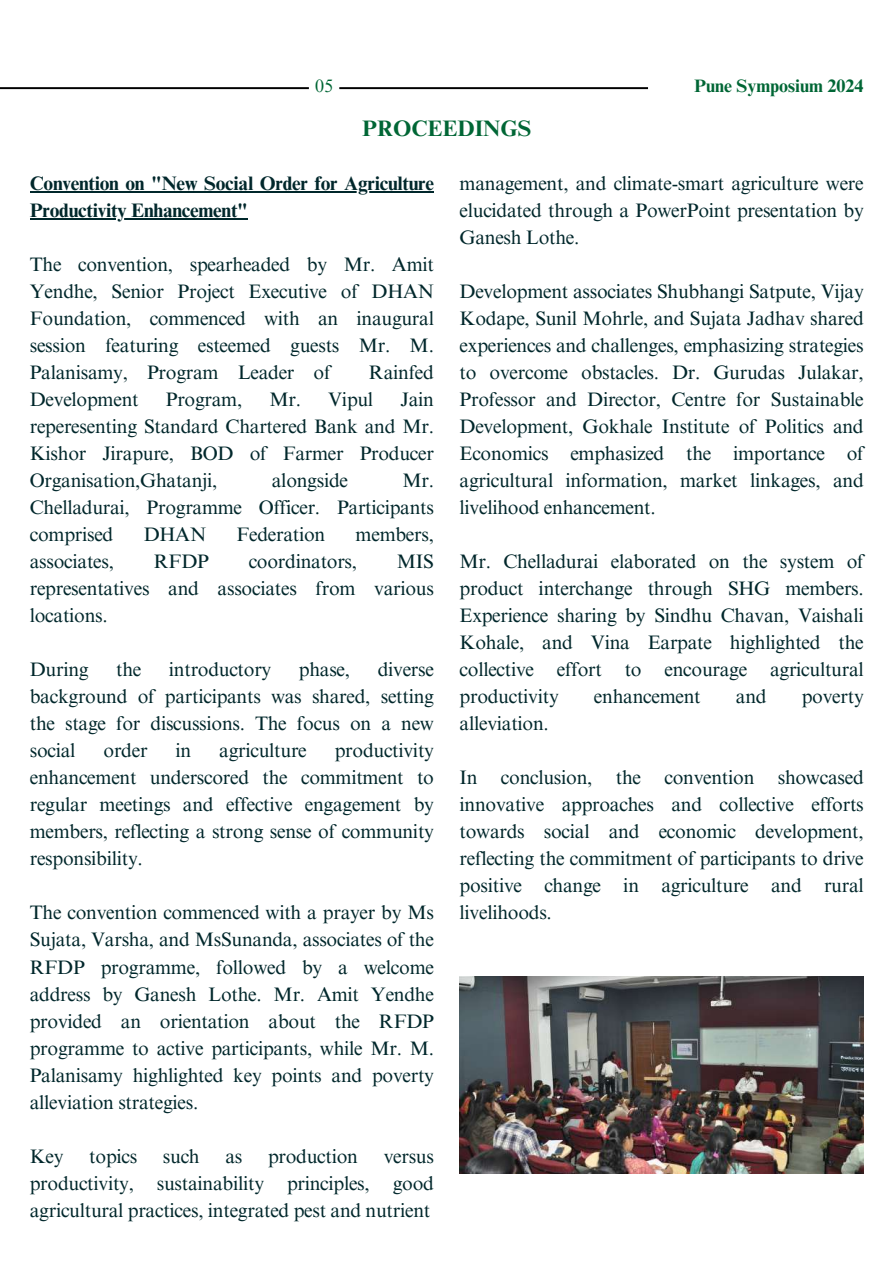
<style>
.page{position:relative;width:893px;height:1264px;background:#fff}
.page>*{position:absolute;margin:0;border:0;box-sizing:border-box;transform-origin:0 0}
.t1{font:700 22.35px "Times NRMT Pro";color:#006635}
.t2{font:19.5px/27px "Times NRMT Pro";letter-spacing:-.015em;color:#00272b;text-align:justify}
.t3{font:700 19.5px/27px "Times NRMT Pro";letter-spacing:-.015em;color:#00272b}
.t4{font:700 18px "Times NRMT Pro";color:#006635}
.t5{font:18px "Times NRMT Pro";color:#006635}
</style>
<div class="page">
<svg style="left:0;top:87px;width:648px;height:2px"></svg>
<img style="left:459px;top:976px;width:404px;height:197px">
<hr style="left:30px;top:191px;width:403px;height:1px;background:#00272b">
<hr style="left:30px;top:218px;width:218px;height:1px;background:#00272b">
<p class="t5" style="left:315px;top:79px;width:20px">05</p>
<p class="t4" style="left:694px;top:79px;width:171px">Pune Symposium 2024</p>
<p class="t1" style="left:362px;top:120px;width:171px">PROCEEDINGS</p>
<p class="t3" style="left:30px;top:172px;width:405px">Convention on "New Social Order for Agriculture<br>Productivity Enhancement"</p>
<p class="t2" style="left:30px;top:253px;width:405px">The convention, spearheaded by Mr. Amit Yendhe, Senior Project Executive of DHAN Foundation, commenced with an inaugural session featuring esteemed guests Mr. M.<br>Palanisamy, Program Leader of</p>
<p class="t2" style="left:369px;top:361px;width:66px">Rainfed</p>
<p class="t2" style="left:30px;top:388px;width:405px;text-indent:370px">Jain reperesenting Standard Chartered Bank and Mr.<br>Kishor Jirapure, BOD of Farmer Producer Organisation,Ghatanji,</p>
<p class="t2" style="left:30px;top:388px;width:110px">Development</p>
<p class="t2" style="left:166px;top:388px;width:78px">Program,</p>
<p class="t2" style="left:269px;top:388px;width:105px">Mr. Vipul</p>
<p class="t2" style="left:272px;top:469px;width:78px">alongside</p>
<p class="t2" style="left:30px;top:469px;width:405px;text-indent:372px">Mr.<br>Chelladurai, Programme Officer. Participants comprised</p>
<p class="t2" style="left:144px;top:523px;width:64px">DHAN</p>
<p class="t2" style="left:236px;top:523px;width:90px">Federation</p>
<p class="t2" style="left:355px;top:523px;width:80px">members,</p>
<p class="t2" style="left:30px;top:550px;width:86px">associates,</p>
<p class="t2" style="left:154px;top:550px;width:57px">RFDP</p>
<p class="t2" style="left:249px;top:550px;width:110px">coordinators,</p>
<p class="t2" style="left:30px;top:550px;width:405px;text-indent:367px">MIS representatives and associates from various locations.</p>
<p class="t2" style="left:30px;top:658px;width:60px">During</p>
<p class="t2" style="left:116px;top:658px;width:27px">the</p>
<p class="t2" style="left:169px;top:658px;width:104px">introductory</p>
<p class="t2" style="left:299px;top:658px;width:53px">phase,</p>
<p class="t2" style="left:30px;top:658px;width:405px;text-indent:348px">diverse background of participants was shared, setting the stage for discussions. The focus on a new social</p>
<p class="t2" style="left:30px;top:739px;width:405px;text-indent:305px">productivity enhancement underscored the commitment to regular meetings and effective engagement by members, reflecting a strong sense of community responsibility.</p>
<p class="t2" style="left:30px;top:901px;width:405px">The convention commenced with a prayer by Ms Sujata, Varsha, and MsSunanda, associates of the RFDP programme, followed by a welcome address by Ganesh Lothe. Mr. Amit Yendhe provided an orientation about the RFDP programme to active participants, while Mr. M.<br>Palanisamy highlighted key points and poverty alleviation strategies.</p>
<p class="t2" style="left:30px;top:1144px;width:35px">Key</p>
<p class="t2" style="left:89px;top:1144px;width:49px">topics</p>
<p class="t2" style="left:163px;top:1144px;width:38px">such</p>
<p class="t2" style="left:225px;top:1144px;width:18px">as</p>
<p class="t2" style="left:268px;top:1144px;width:91px">production</p>
<p class="t2" style="left:104px;top:739px;width:45px">order</p>
<p class="t2" style="left:175px;top:739px;width:17px">in</p>
<p class="t2" style="left:219px;top:739px;width:89px">agriculture</p>
<p class="t2" style="left:30px;top:1144px;width:405px;text-indent:354px">versus productivity, sustainability principles, good agricultural practices, integrated pest and nutrient</p>
<p class="t2" style="left:459px;top:172px;width:405px">management, and climate-smart agriculture were elucidated through a PowerPoint presentation by Ganesh Lothe.</p>
<p class="t2" style="left:459px;top:280px;width:405px">Development associates Shubhangi Satpute, Vijay Kodape, Sunil Mohrle, and Sujata Jadhav shared experiences and challenges, emphasizing strategies to overcome obstacles. Dr. Gurudas Julakar, Professor and Director, Centre for Sustainable Development, Gokhale Institute of Politics and Economics emphasized the importance of agricultural information, market linkages, and livelihood enhancement.</p>
<p class="t2" style="left:459px;top:550px;width:405px">Mr. Chelladurai elaborated on the system of product interchange through SHG members.<br>Experience sharing by Sindhu Chavan, Vaishali Kohale, and Vina Earpate highlighted the collective effort to encourage agricultural productivity</p>
<p class="t2" style="left:594px;top:685px;width:108px">enhancement</p>
<p class="t2" style="left:735px;top:685px;width:32px">and</p>
<p class="t2" style="left:801px;top:685px;width:63px">poverty</p>
<p class="t2" style="left:459px;top:712px;width:91px">alleviation.</p>
<p class="t2" style="left:459px;top:766px;width:405px">In conclusion, the convention showcased innovative approaches and collective efforts towards social and economic development, reflecting the commitment of participants to drive positive change in agriculture and rural livelihoods.</p>
</div>
